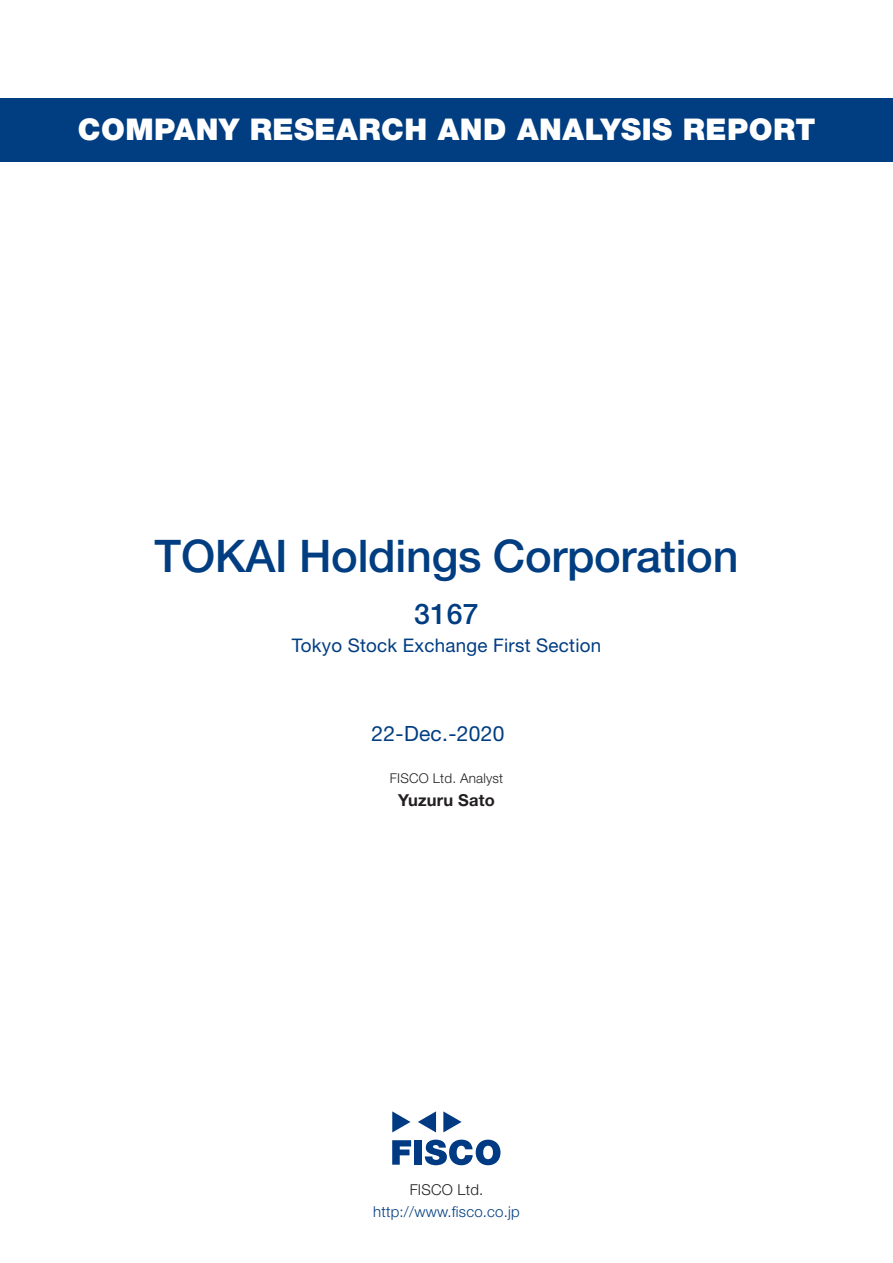
<style>
.page{position:relative;width:893px;height:1263px;background:#fff}
.page>*{position:absolute;margin:0;border:0;box-sizing:border-box;transform-origin:0 0}
.t1{font:500 45px "Helvetica Neue LT Std";letter-spacing:-.005em;color:#003d81}
.t2{font:900 30px "Helvetica Neue LT Std";letter-spacing:.015em;color:#fff}
.t3{font:500 28.5px "Helvetica Neue LT Std";color:#003d81}
.t4{font:21px "Helvetica Neue LT Std";letter-spacing:.015em;color:#003d81}
.t5{font:18.75px "Helvetica Neue LT Std";letter-spacing:.015em;color:#003d81}
.t6{font:700 16.5px "Helvetica Neue LT Std";letter-spacing:.015em;color:#231f20}
.t7{font:300 15px "Helvetica Neue LT Std";letter-spacing:.015em;color:#003d81}
.t8{font:300 15px "Helvetica Neue LT Std";letter-spacing:.015em;color:#231f20}
.t9{font:300 13.5px "Helvetica Neue LT Std";letter-spacing:.015em;color:#231f20}
</style>
<div class="page">
<svg style="left:392px;top:1140px;width:19px;height:25px"></svg>
<div style="left:414px;top:1140px;width:8px;height:25px;background:#003a83"></div>
<svg style="left:425px;top:1139px;width:75px;height:26px"></svg>
<svg style="left:392px;top:1111px;width:18px;height:21px"></svg>
<svg style="left:443px;top:1111px;width:19px;height:21px"></svg>
<svg style="left:418px;top:1111px;width:18px;height:21px"></svg>
<div style="left:0;top:98px;width:893px;height:64px;background:#003d81"></div>
<p class="t2" style="left:78px;top:112px;width:739px">COMPANY RESEARCH AND ANALYSIS REPORT</p>
<h1 class="t1" style="left:155px;top:529px;width:585px">TOKAI Holdings Corporation</h1>
<p class="t3" style="left:414px;top:596px;width:66px">3167</p>
<p class="t5" style="left:292px;top:634px;width:311px">Tokyo Stock Exchange First Section</p>
<p class="t4" style="left:372px;top:721px;width:134px">22-Dec.-2020</p>
<p class="t9" style="left:390px;top:770px;width:115px">FISCO Ltd. Analyst</p>
<p class="t6" style="left:398px;top:789px;width:98px">Yuzuru Sato</p>
<p class="t8" style="left:410px;top:1180px;width:75px">FISCO Ltd.</p>
<p class="t7" style="left:373px;top:1202px;width:148px">http://www.fisco.co j p.</p>
</div>
